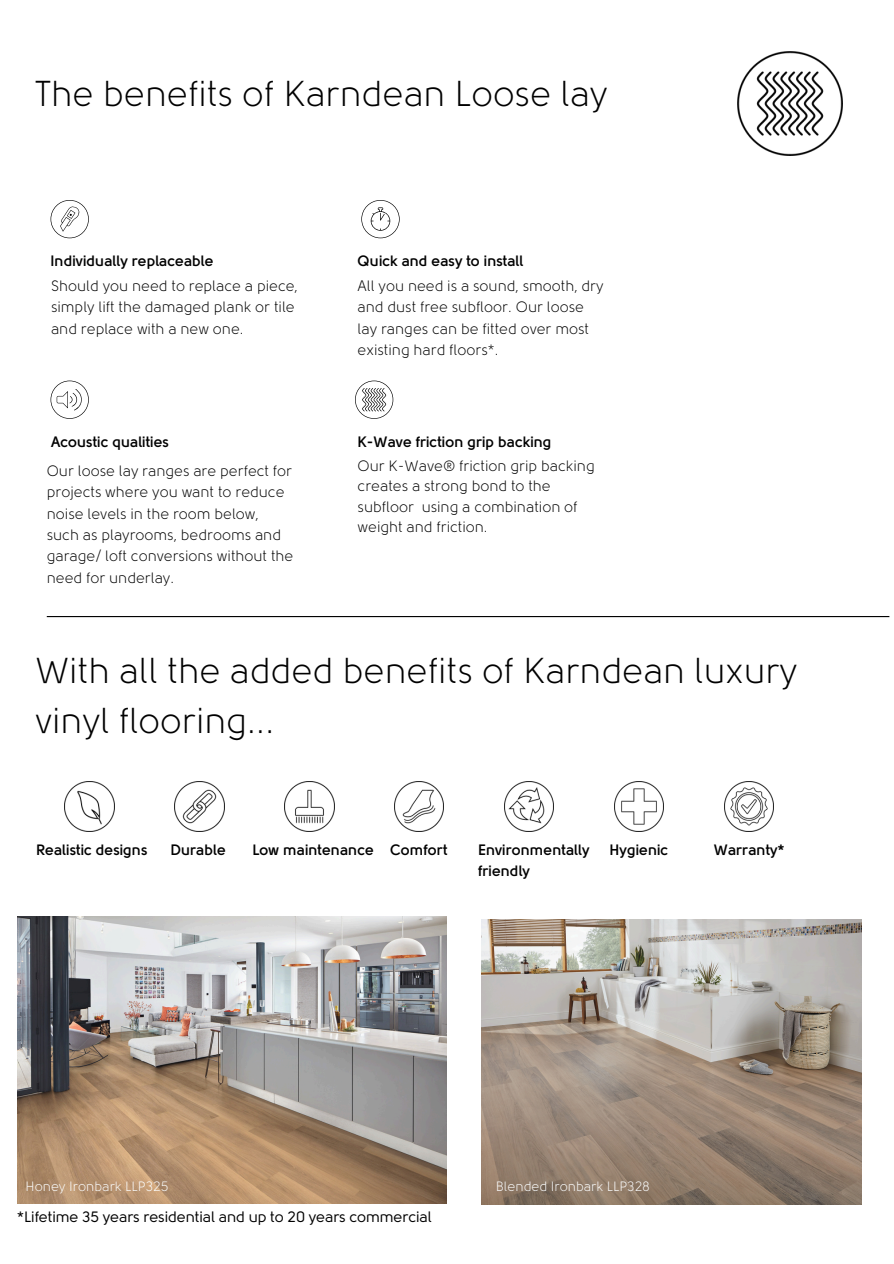
<style>
.page{position:relative;width:894px;height:1264px;background:#fff}
.page>*{position:absolute;margin:0;border:0;box-sizing:border-box;transform-origin:0 0}
.t1{font:36px/49.5px "Solomon";color:#000}
.t2{font:15px/21.3px "Solomon";color:#000}
.t3{font:700 15px/20.2px "Solomon";color:#000}
.t4{font:15px "Solomon";color:#000}
.t5{font:13.5px "Solomon";color:#fcfeff}
</style>
<div class="page">
<svg style="left:50px;top:200px;width:39px;height:38px"></svg>
<svg style="left:50px;top:380px;width:39px;height:39px"></svg>
<svg style="left:361px;top:200px;width:38px;height:38px"></svg>
<svg style="left:355px;top:380px;width:38px;height:39px"></svg>
<img style="left:737px;top:51px;width:105px;height:105px">
<img style="left:17px;top:916px;width:429px;height:287px">
<hr style="left:47px;top:616px;width:842px;height:1px;background:#000">
<img style="left:65px;top:781px;width:49px;height:50px">
<img style="left:175px;top:781px;width:49px;height:50px">
<img style="left:284px;top:781px;width:50px;height:50px">
<img style="left:394px;top:781px;width:50px;height:50px">
<img style="left:504px;top:781px;width:49px;height:50px">
<img style="left:614px;top:781px;width:49px;height:50px">
<img style="left:724px;top:781px;width:49px;height:50px">
<img style="left:481px;top:919px;width:380px;height:285px">
<p class="t1" style="left:35px;top:73px;width:573px">The benefits of Karndean Loose lay</p>
<p class="t3" style="left:50px;top:252px;width:165px">Individually replaceable</p>
<p class="t3" style="left:357px;top:252px;width:167px">Quick and easy to install</p>
<p class="t2" style="left:51px;top:276px;width:248px">Should you need to replace a piece, simply lift the damaged plank or tile and replace with a new one.</p>
<p class="t3" style="left:51px;top:433px;width:119px">Acoustic qualities</p>
<h1 class="t2" style="left:47px;top:461px;width:248px">Our loose lay ranges are perfect for projects where you want to reduce noise levels in the room below, such as playrooms, bedrooms and garage/ loft conversions without the need for underlay.</h1>
<p class="t2" style="left:357px;top:276px;width:247px">All you need is a sound, smooth, dry and dust free subfloor. Our loose lay ranges can be fitted over most existing hard floors*.</p>
<h2 class="t3" style="left:357px;top:433px;width:195px">K-Wave friction grip backing</h2>
<p class="t2" style="left:357px;top:456px;width:238px">Our K-Wave® friction grip backing</p>
<p class="t2" style="left:357px;top:477px;width:221px;line-height:20.2px">creates a strong bond to the subfloor using a combination of weight and friction.</p>
<h2 class="t1" style="left:35px;top:649px;width:763px">With all the added benefits of Karndean luxury vinyl flooring...</h2>
<h2 class="t3" style="left:36px;top:841px;width:113px">Realistic designs</h2>
<h2 class="t3" style="left:170px;top:841px;width:57px">Durable</h2>
<h2 class="t3" style="left:252px;top:841px;width:123px">Low maintenance</h2>
<h2 class="t3" style="left:390px;top:841px;width:59px">Comfort</h2>
<p class="t3" style="left:478px;top:841px;width:113px">Environmentally friendly</p>
<p class="t3" style="left:609px;top:841px;width:60px">Hygienic</p>
<p class="t3" style="left:713px;top:841px;width:72px">Warranty*</p>
<h2 class="t5" style="left:26px;top:1181px;width:144px">Honey Ironbark LLP325</h2>
<p class="t4" style="left:17px;top:1210px;width:416px">*Lifetime 35 years residential and up to 20 years commercial</p>
<p class="t5" style="left:495px;top:1181px;width:156px">Blended Ironbark LLP328</p>
</div>
